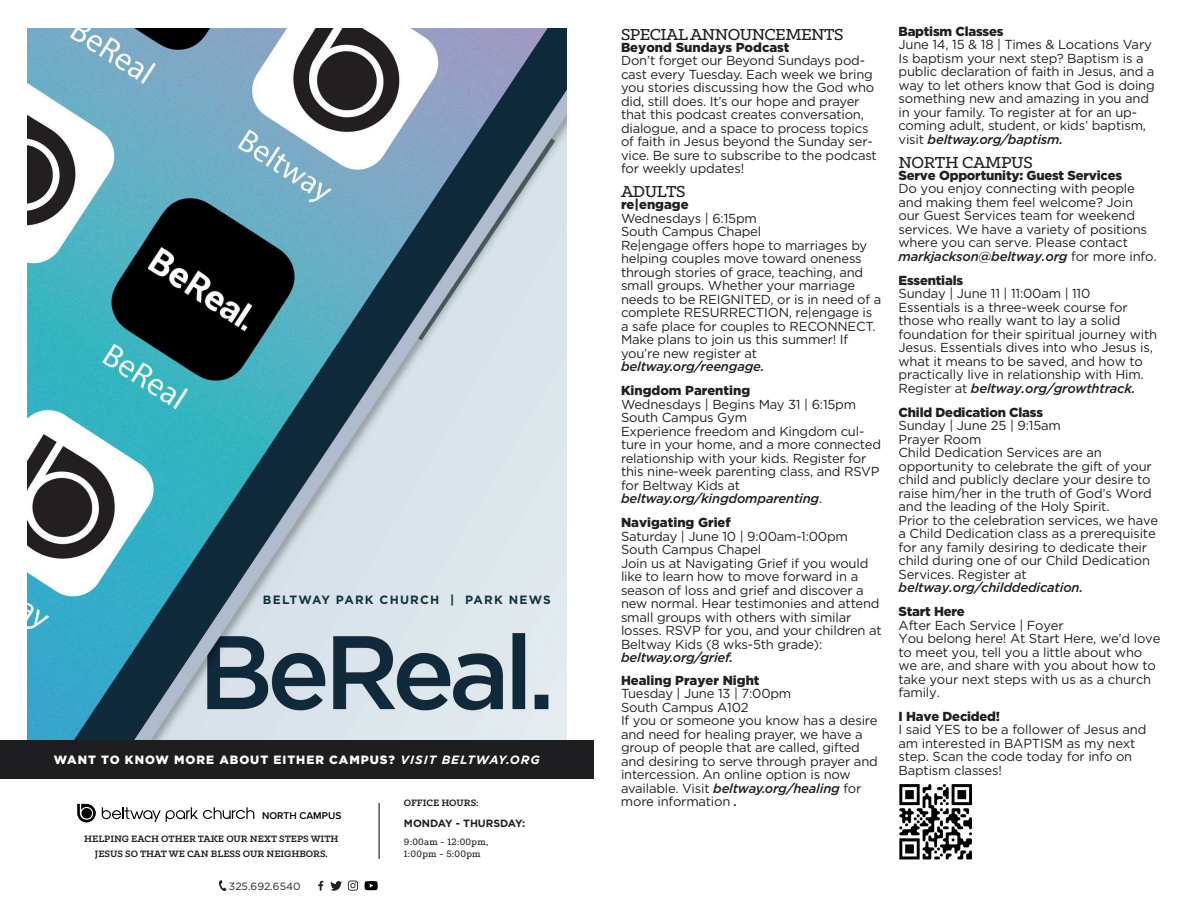
<style>
.page{position:relative;width:1188px;height:918px;background:#fff}
.page>*{position:absolute;margin:0;border:0;box-sizing:border-box;transform-origin:0 0}
.t1{font:500 18px "Klinic Slab";letter-spacing:-.025em;color:#231f20}
.t2{font:13.05px/13.5px "Gotham";letter-spacing:-.015em;color:#231f20}
.t3{font:900 13.05px "Gotham";letter-spacing:-.015em;color:#231f20}
.t4{font:italic 500 13.05px "Gotham";letter-spacing:-.015em;color:#231f20}
.t5{font:900 12px "Gotham";letter-spacing:.08em;color:#fff}
.t6{font:700 12px "Gotham";letter-spacing:.1em;color:#12333c}
.t7{font:700 10.5px "Klinic Slab";color:#231f20}
.t8{font:500 10.5px "Klinic Slab";letter-spacing:.025em;color:#231f20}
.t9{font:700 10.5px "Gotham";color:#231f20}
.t10{font:10.5px "Gotham";color:#231f20}
.t11{font:600 10.2px "Proxima Nova";color:#000}
.s1{font-weight:700;font-style:italic}
.s2{font-weight:400;font-style:normal}
.s3{font-weight:500;font-style:italic}
</style>
<div class="page">
<div style="left:0;top:740px;width:594px;height:39px;background:#1e1e20"></div>
<hr style="left:379px;top:803px;width:1px;height:56px;background:#231f20">
<svg style="left:77px;top:804px;width:19px;height:18px"></svg>
<svg style="left:102px;top:807px;width:152px;height:15px"></svg>
<svg style="left:219px;top:880px;width:8px;height:11px"></svg>
<svg style="left:348px;top:881px;width:10px;height:10px"></svg>
<svg style="left:330px;top:881px;width:12px;height:10px"></svg>
<svg style="left:318px;top:881px;width:5px;height:10px"></svg>
<svg style="left:365px;top:881px;width:13px;height:9px"></svg>
<img style="left:27px;top:28px;width:540px;height:712px">
<img style="left:899px;top:784px;width:73px;height:76px">
<p class="t6" style="left:263px;top:591px;width:289px">BELTWAY PARK CHURCH | PARK NEWS</p>
<p class="t5" style="left:54px;top:751px;width:487px">WANT TO KNOW MORE ABOUT EITHER CAMPUS? <span class="s1">VISIT BELTWAY.ORG</span></p>
<p class="t11" style="left:262px;top:808px;width:81px">NORTH CAMPUS</p>
<p class="t7" style="left:84px;top:832px;width:256px">HELPING EACH OTHER TAKE OUR NEXT STEPS WITH</p>
<p class="t7" style="left:95px;top:847px;width:235px">JESUS SO THAT WE CAN BLESS OUR NEIGHBORS.</p>
<p class="t10" style="left:229px;top:879px;width:73px">325.692.6540</p>
<p class="t7" style="left:404px;top:796px;width:76px">OFFICE HOURS:</p>
<p class="t9" style="left:404px;top:817px;width:123px">MONDAY - THURSDAY:</p>
<p class="t8" style="left:404px;top:835px;width:86px">9:00am - 12:00pm,</p>
<p class="t8" style="left:404px;top:847px;width:78px">1:00pm - 5:00pm</p>
<p class="t1" style="left:621px;top:23px;width:224px">SPECIAL ANNOUNCEMENTS</p>
<p class="t3" style="left:621px;top:38px;width:170px">Beyond Sundays Podcast</p>
<p class="t2" style="left:621px;top:54px;width:257px">Don’t forget our Beyond Sundays pod&shy;cast every Tuesday. Each week we bring you stories discussing how the God who did, still does. It’s our hope and prayer that this podcast creates conversation, dialogue, and a space to process topics of faith in Jesus beyond the Sunday ser&shy;vice. Be sure to subscribe to the podcast for weekly updates!</p>
<p class="t1" style="left:621px;top:180px;width:66px">ADULTS</p>
<p class="t3" style="left:621px;top:196px;width:69px">re|engage</p>
<p class="t2" style="left:621px;top:211px;width:137px">Wednesdays | 6:15pm</p>
<p class="t2" style="left:621px;top:225px;width:142px">South Campus Chapel</p>
<p class="t2" style="left:621px;top:238px;width:262px">Re|engage offers hope to marriages by helping couples move toward oneness through stories of grace, teaching, and small groups. Whether your marriage needs to be REIGNITED, or is in need of a complete RESURRECTION, re|engage is a safe place for couples to RECONNECT.<br>Make plans to join us this summer! If you’re new register at</p>
<p class="t4" style="left:621px;top:358px;width:145px">beltway.org/reengage.</p>
<p class="t3" style="left:621px;top:382px;width:131px">Kingdom Parenting</p>
<p class="t2" style="left:621px;top:397px;width:237px">Wednesdays | Begins May 31 | 6:15pm</p>
<p class="t2" style="left:621px;top:411px;width:128px">South Campus Gym</p>
<p class="t2" style="left:621px;top:424px;width:262px">Experience freedom and Kingdom cul&shy;ture in your home, and a more connected relationship with your kids. Register for this nine-week parenting class, and RSVP for Beltway Kids at</p>
<p class="t4" style="left:621px;top:490px;width:203px">beltway.org/kingdomparenting<span class="s2">.</span></p>
<p class="t3" style="left:621px;top:514px;width:111px">Navigating Grief</p>
<p class="t2" style="left:621px;top:529px;width:228px">Saturday | June 10 | 9:00am-1:00pm</p>
<p class="t2" style="left:621px;top:543px;width:142px">South Campus Chapel</p>
<p class="t2" style="left:621px;top:556px;width:262px">Join us at Navigating Grief if you would like to learn how to move forward in a season of loss and grief and discover a new normal. Hear testimonies and attend small groups with others with similar losses. RSVP for you, and your children at Beltway Kids (8 wks-5th grade):</p>
<p class="t4" style="left:621px;top:649px;width:114px">beltway.org/grief.</p>
<p class="t3" style="left:621px;top:671px;width:140px">Healing Prayer Night</p>
<p class="t2" style="left:621px;top:687px;width:172px">Tuesday | June 13 | 7:00pm</p>
<p class="t2" style="left:621px;top:700px;width:129px">South Campus A102</p>
<p class="t2" style="left:621px;top:714px;width:258px">If you or someone you know has a desire and need for healing prayer, we have a group of people that are called, gifted and desiring to serve through prayer and intercession. An online option is now available. Visit <span class="s3">beltway.org/healing</span> for more information <span class="s3">.</span></p>
<p class="t3" style="left:899px;top:22px;width:106px">Baptism Classes</p>
<p class="t2" style="left:899px;top:38px;width:255px">June 14, 15 &amp; 18 | Times &amp; Locations Vary</p>
<p class="t2" style="left:899px;top:51px;width:258px">Is baptism your next step? Baptism is a public declaration of faith in Jesus, and a way to let others know that God is doing something new and amazing in you and in your family. To register at for an up&shy;coming adult, student, or kids’ baptism, visit <span class="s3">beltway.org/baptism.</span></p>
<p class="t1" style="left:899px;top:151px;width:136px">NORTH CAMPUS</p>
<p class="t3" style="left:899px;top:166px;width:225px">Serve Opportunity: Guest Services</p>
<p class="t2" style="left:899px;top:182px;width:260px">Do you enjoy connecting with people and making them feel welcome? Join our Guest Services team for weekend services. We have a variety of positions where you can serve. Please contact <span class="s3">markjackson@beltway.org</span> for more info.</p>
<p class="t3" style="left:899px;top:271px;width:66px">Essentials</p>
<p class="t2" style="left:899px;top:287px;width:193px">Sunday | June 11 | 11:00am | 110</p>
<p class="t2" style="left:899px;top:300px;width:260px">Essentials is a three-week course for those who really want to lay a solid foundation for their spiritual journey with Jesus. Essentials dives into who Jesus is, what it means to be saved, and how to practically live in relationship with Him.<br>Register at <span class="s3">beltway.org/growthtrack.</span></p>
<p class="t3" style="left:899px;top:403px;width:146px">Child Dedication Class</p>
<p class="t2" style="left:899px;top:419px;width:164px">Sunday | June 25 | 9:15am</p>
<p class="t2" style="left:899px;top:432px;width:84px">Prayer Room</p>
<p class="t2" style="left:899px;top:446px;width:205px">Child Dedication Services are an</p>
<p class="t2" style="left:899px;top:459px;width:255px;text-align:justify">opportunity to celebrate the gift of your child and publicly declare your desire to raise him/her in the truth of God’s Word and the leading of the Holy Spirit.</p>
<p class="t2" style="left:899px;top:513px;width:261px">Prior to the celebration services, we have a Child Dedication class as a prerequisite for any family desiring to dedicate their child during one of our Child Dedication Services. Register at</p>
<p class="t4" style="left:899px;top:579px;width:186px">beltway.org/childdedication.</p>
<p class="t3" style="left:899px;top:603px;width:68px">Start Here</p>
<p class="t2" style="left:899px;top:618px;width:167px">After Each Service | Foyer</p>
<p class="t2" style="left:899px;top:632px;width:263px">You belong here! At Start Here, we’d love to meet you, tell you a little about who we are, and share with you about how to take your next steps with us as a church family.</p>
<p class="t3" style="left:899px;top:707px;width:103px">I Have Decided!</p>
<p class="t2" style="left:899px;top:723px;width:249px">I said YES to be a follower of Jesus and am interested in BAPTISM as my next step. Scan the code today for info on<br>Baptism classes!</p>
</div>
